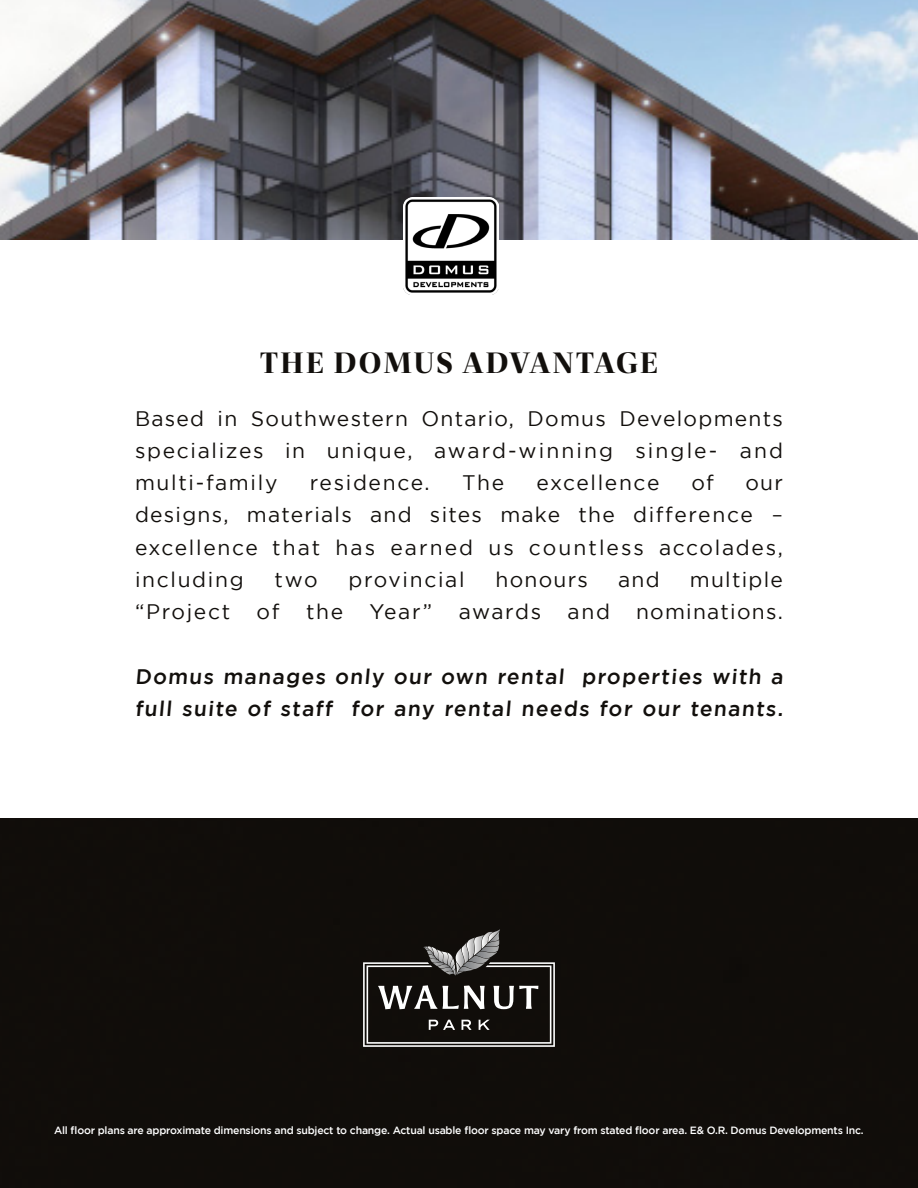
<style>
.page{position:relative;width:918px;height:1188px;background:#fff}
.page>*{position:absolute;margin:0;border:0;box-sizing:border-box;transform-origin:0 0}
.t1{font:700 30px "Dashiell Fine";letter-spacing:.055em;color:#120f0c}
.t2{font:21px/32.2px "Gotham";letter-spacing:.08em;color:#120f0c;text-align:justify}
.t3{font:500 21px/32.2px "Gotham";color:#120f0c}
.t4{font:21px "Gotham";letter-spacing:.06em;color:#120f0c}
.t5{font:500 10.5px "Gotham";letter-spacing:-.02em;color:#fff}
</style>
<div class="page">
<div style="left:0;top:818px;width:918px;height:370px;background:#100d0a"></div>
<img style="left:0;top:0;width:918px;height:240px">
<img style="left:403px;top:197px;width:96px;height:97px">
<svg style="left:363px;top:929px;width:192px;height:118px;background:#3a3835"></svg>
<p class="t1" style="left:260px;top:345px;width:400px">THE DOMUS ADVANTAGE</p>
<p class="t2" style="left:135px;top:402px;width:649px">Based in Southwestern Ontario, Domus Developments specializes in unique, award-winning single- and multi-family</p>
<p class="t2" style="left:310px;top:466px;width:121px">residence.</p>
<p class="t2" style="left:462px;top:466px;width:44px">The</p>
<p class="t2" style="left:537px;top:466px;width:124px">excellence</p>
<p class="t2" style="left:691px;top:466px;width:24px">of</p>
<p class="t2" style="left:135px;top:466px;width:650px;text-indent:610px">our designs, materials and sites make the difference – excellence that has earned us countless accolades, including</p>
<p class="t2" style="left:275px;top:563px;width:44px">two</p>
<p class="t2" style="left:349px;top:563px;width:118px">provincial</p>
<p class="t4" style="left:496px;top:568px;width:94px">honours</p>
<p class="t2" style="left:618px;top:563px;width:43px">and</p>
<p class="t4" style="left:690px;top:568px;width:95px">multiple</p>
<p class="t2" style="left:135px;top:595px;width:97px">“Project</p>
<p class="t2" style="left:257px;top:595px;width:24px">of</p>
<p class="t2" style="left:306px;top:595px;width:39px">the</p>
<p class="t2" style="left:370px;top:595px;width:64px">Year”</p>
<p class="t2" style="left:459px;top:595px;width:84px">awards</p>
<p class="t4" style="left:568px;top:600px;width:217px">and nominations.</p>
<p class="t3" style="left:135px;top:660px;width:652px">Domus manages only our own rental properties with a full suite of staff for any rental needs for our tenants.</p>
<p class="t5" style="left:54px;top:1124px;width:811px">All floor plans are approximate dimensions and subject to change. Actual usable floor space may vary from stated floor area. E&amp; O.R. Domus Developments Inc.</p>
</div>
